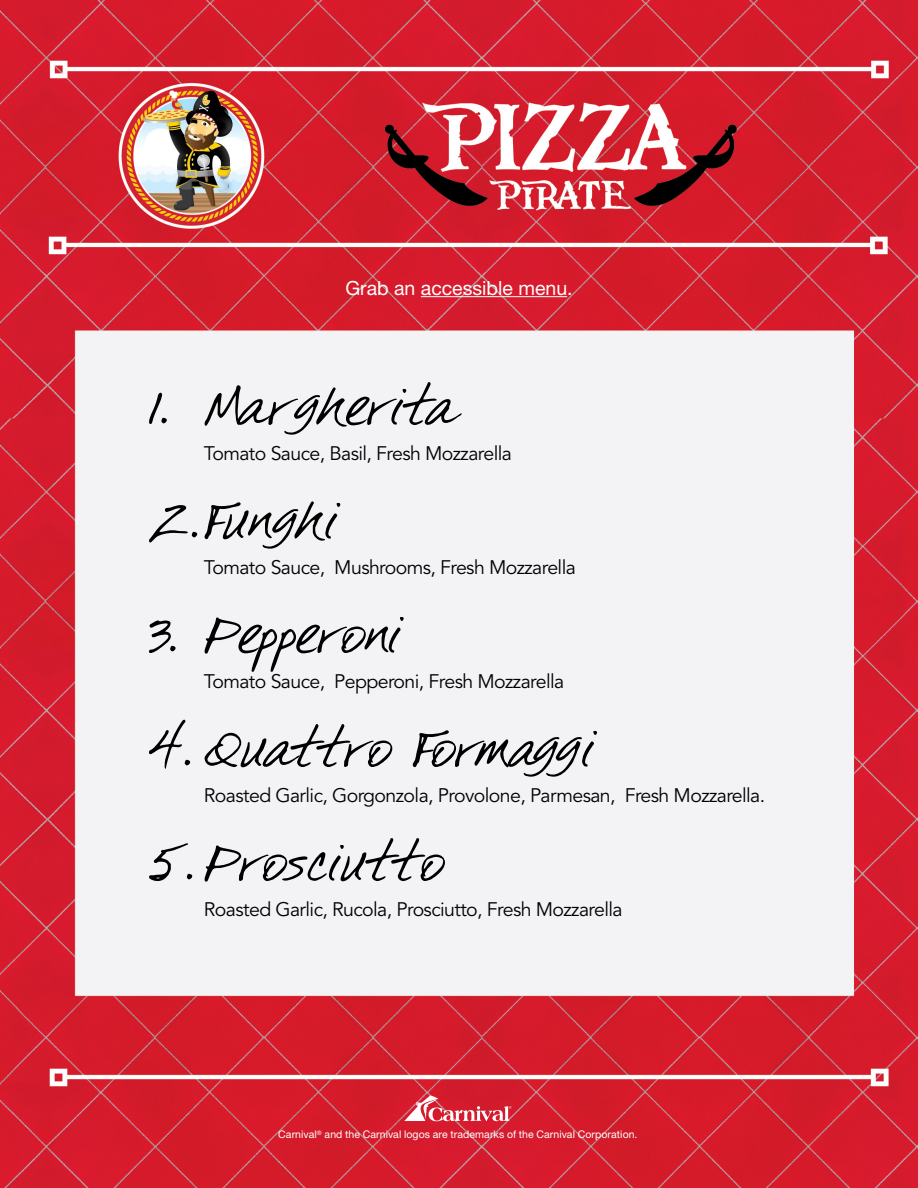
<style>
.page{position:relative;width:918px;height:1188px;background:#fff}
.page>*{position:absolute;margin:0;border:0;box-sizing:border-box;transform-origin:0 0}
.t1{font:58.35px "GFY Michael";letter-spacing:-.03em;color:#000}
.t2{font:19.5px "Avenir LT Std";letter-spacing:-.03em;color:#000}
.t3{font:19.5px "Helvetica Neue LT Std";color:#fff}
.t4{font:10.5px "Helvetica Neue LT Std";letter-spacing:.01em;color:#fff}
</style>
<div class="page">
<img style="left:0;top:0;width:918px;height:1188px">
<hr style="left:421px;top:296px;width:146px;height:1px;background:#fff">
<svg style="left:404px;top:1096px;width:107px;height:25px"></svg>
<p class="t3" style="left:345px;top:276px;width:229px">Grab an accessible menu.</p>
<p class="t1" style="left:148px;top:368px;width:310px">1. Margherita</p>
<p class="t2" style="left:204px;top:442px;width:310px">Tomato Sauce, Basil, Fresh Mozzarella</p>
<p class="t1" style="left:148px;top:482px;width:191px">2.Funghi</p>
<p class="t2" style="left:204px;top:556px;width:373px">Tomato Sauce, Mushrooms, Fresh Mozzarella</p>
<p class="t1" style="left:148px;top:596px;width:255px">3. Pepperoni</p>
<p class="t2" style="left:204px;top:670px;width:362px">Tomato Sauce, Pepperoni, Fresh Mozzarella</p>
<p class="t1" style="left:148px;top:710px;width:448px">4. Quattro Formaggi</p>
<p class="t2" style="left:204px;top:784px;width:563px">Roasted Garlic, Gorgonzola, Provolone, Parmesan, Fresh Mozzarella.</p>
<p class="t1" style="left:148px;top:824px;width:298px">5. Prosciutto</p>
<p class="t2" style="left:204px;top:898px;width:420px">Roasted Garlic, Rucola, Prosciutto, Fresh Mozzarella</p>
<p class="t4" style="left:278px;top:1128px;width:361px">Carnival<sup>®</sup> and the Carnival logos are trademarks of the Carnival Corporation.</p>
</div>
